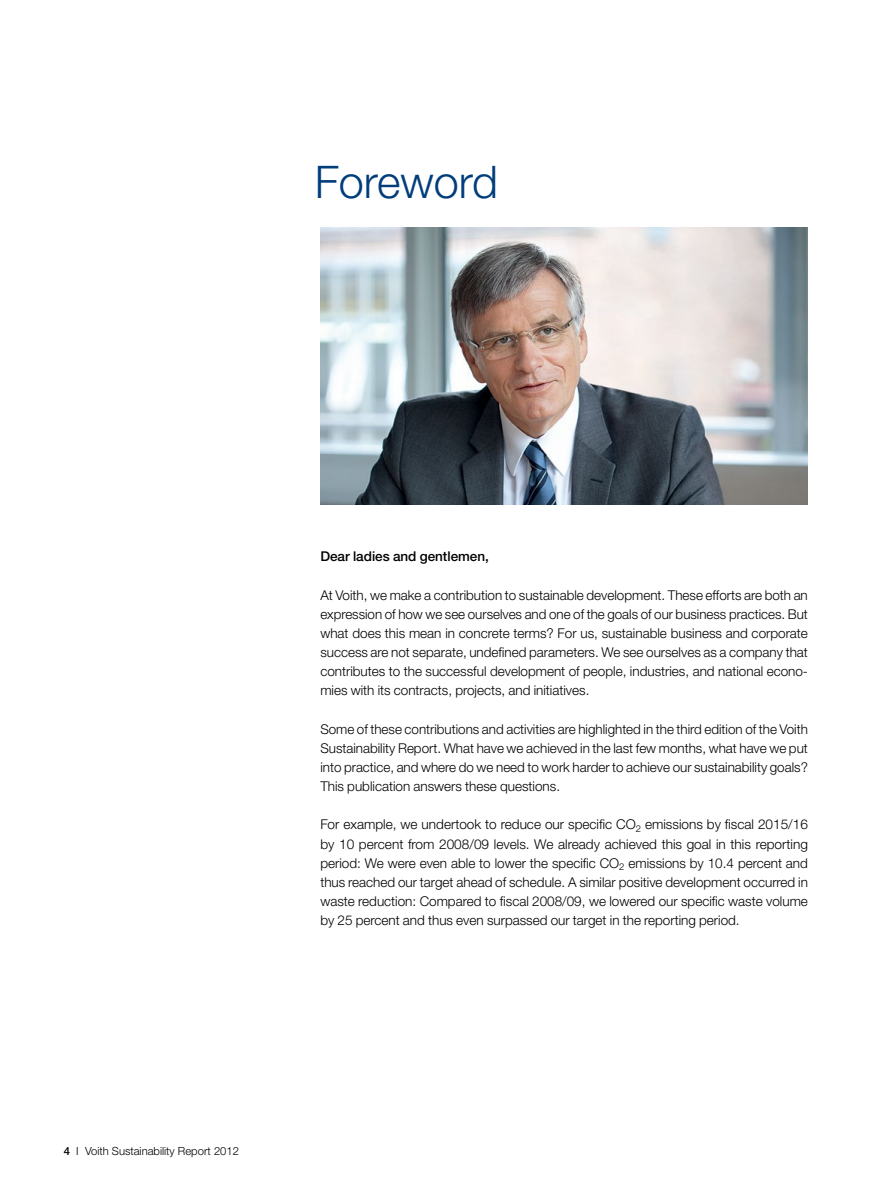
<style>
.page{position:relative;width:893px;height:1191px;background:#fff}
.page>*{position:absolute;margin:0;border:0;box-sizing:border-box;transform-origin:0 0}
.t1{font:300 45px "Helvetica Neue LT Pro";color:#003d7b}
.t2{font:300 13.5px/19.2px "Helvetica Neue LT Pro";color:#000;text-align:justify}
.t3{font:500 13.5px "Helvetica Neue LT Pro";color:#000}
.t4{font:300 11.25px "Helvetica Neue LT Pro";color:#000}
.s1{font-weight:500}
</style>
<div class="page">
<img style="left:320px;top:227px;width:488px;height:277px">
<h1 class="t1" style="left:315px;top:154px;width:185px">Foreword</h1>
<p class="t3" style="left:320px;top:548px;width:170px">Dear ladies and gentlemen,</p>
<p class="t2" style="left:320px;top:585px;width:489px">At Voith, we make a contribution to sustainable development. These efforts are both an expression of how we see ourselves and one of the goals of our business practices. But what does this mean in concrete terms? For us, sustainable business and corporate success are not separate, undefined parameters. We see ourselves as a company that contributes to the successful development of people, industries, and national econo&shy;mies with its contracts, projects, and initiatives.</p>
<p class="t2" style="left:320px;top:719px;width:489px">Some of these contributions and activities are highlighted in the third edition of the Voith Sustainability Report. What have we achieved in the last few months, what have we put into practice, and where do we need to work harder to achieve our sustainability goals?<br>This publication answers these questions.</p>
<p class="t2" style="left:320px;top:814px;width:489px">For example, we undertook to reduce our specific CO<sub>2</sub> emissions by fiscal 2015/16 by 10 percent from 2008/09 levels. We already achieved this goal in this reporting period: We were even able to lower the specific CO<sub>2</sub> emissions by 10.4 percent and thus reached our target ahead of schedule. A similar positive development occurred in waste reduction: Compared to fiscal 2008/09, we lowered our specific waste volume by 25 percent and thus even surpassed our target in the reporting period.</p>
<p class="t4" style="left:64px;top:1144px;width:177px"><span class="s1">4</span> I Voith Sustainability Report 2012</p>
</div>
